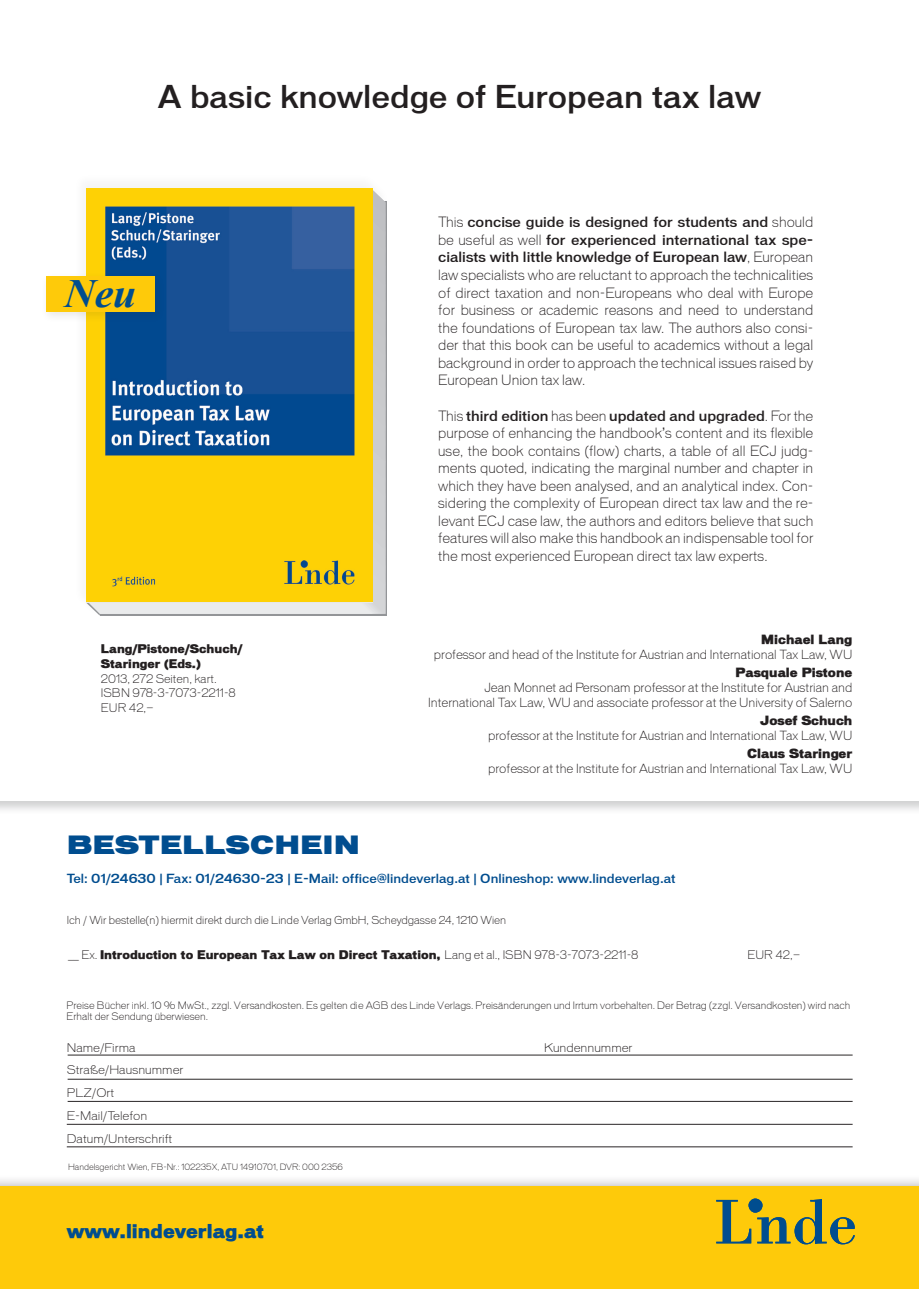
<style>
.page{position:relative;width:919px;height:1289px;background:#fff}
.page>*{position:absolute;margin:0;border:0;box-sizing:border-box;transform-origin:0 0}
.t1{font:italic 700 40.05px "Times New Roman";color:#004d8f;scale:1.04 1}
.t2{font:500 30px "Vonnes";color:#231f20}
.t3{font:900 expanded 24px "Vonnes";color:#004d8f;scale:.95 1}
.t4{font:900 18px "Vonnes";color:#004d8f}
.t5{font:300 13.5px/17.5px "Vonnes";color:#231f20;text-align:justify}
.t6{font:300 12px/15px "Vonnes";color:#231f20;text-align:right}
.t7{font:500 12px "Vonnes";color:#004d8f}
.t8{font:900 12px "Vonnes";color:#231f20}
.t9{font:300 11.4px/22.6px "Vonnes";color:#231f20;scale:1.06 1}
.t10{font:900 11.25px/14.7px "Vonnes";color:#231f20}
.t11{font:300 11.25px/14.7px "Vonnes";color:#231f20}
.t12{font:300 10.5px "Vonnes";color:#231f20}
.t13{font:300 9.75px/11.2px "Vonnes";color:#231f20}
.t14{font:300 8.25px "Vonnes";color:#231f20}
.s1{font-weight:500}
.s2{font-weight:300}
</style>
<div class="page">
<div style="left:0;top:1174px;width:918px;height:114px;background:#231f20;opacity:.37"></div>
<div style="left:0;top:1186px;width:918px;height:102px;background:#feca0a"></div>
<div style="left:0;top:759px;width:918px;height:56px;background:#6c6d70;opacity:.32"></div>
<div style="left:0;top:761px;width:918px;height:39px;background:#fff"></div>
<svg style="left:716px;top:1198px;width:138px;height:46px"></svg>
<hr style="left:68px;top:1054px;width:784px;height:1px;background:#231f20">
<hr style="left:68px;top:1078px;width:784px;height:1px;background:#231f20">
<hr style="left:68px;top:1101px;width:784px;height:1px;background:#231f20">
<hr style="left:67px;top:1123px;width:785px;height:1px;background:#231f20">
<hr style="left:67px;top:1146px;width:785px;height:1px;background:#231f20">
<div style="left:73px;top:173px;width:317px;height:443px;background:#231f20;opacity:.05"></div>
<svg style="left:345px;top:190px;width:41px;height:424px;background:#ceccc0"></svg>
<svg style="left:86px;top:602px;width:14px;height:13px"></svg>
<img style="left:86px;top:188px;width:286px;height:413px">
<div style="left:40px;top:271px;width:125px;height:53px;background:#231f20;opacity:.1"></div>
<div style="left:47px;top:276px;width:108px;height:36px;background:#feca0a"></div>
<h2 class="t2" style="left:158px;top:79px;width:604px">A basic knowledge of European tax law</h2>
<h1 class="t1" style="left:64px;top:266px;width:71px">Neu</h1>
<p class="t5" style="left:438px;top:213px;width:376px">This <span class="s1">concise guide is designed for students and</span> should be useful as well <span class="s1">for experienced international tax spe&shy;cialists with little knowledge of European law</span>, European law specialists who are reluctant to approach the technicalities of direct taxation and non-Europeans who deal with Europe for business or academic reasons and need to understand the foundations of European tax law. The authors also consi&shy;der that this book can be useful to academics without a legal background in order to approach the technical issues raised by European Union tax law.</p>
<p class="t5" style="left:438px;top:406px;width:376px">This <span class="s1">third edition</span> has been <span class="s1">updated and upgraded</span>. For the purpose of enhancing the handbook’s content and its flexible use, the book contains (flow) charts, a table of all ECJ judg&shy;ments quoted, indicating the marginal number and chapter in which they have been analysed, and an analytical index. Con&shy;sidering the complexity of European direct tax law and the re&shy;levant ECJ case law, the authors and editors believe that such features will also make this handbook an indispensable tool for the most experienced European direct tax law experts.</p>
<p class="t10" style="left:101px;top:641px;width:143px">Lang/Pistone/Schuch/<br>Staringer (Eds.)</p>
<p class="t11" style="left:101px;top:671px;width:136px">2013, 272 Seiten, kart.<br>ISBN 978-3-7073-2211-8<br>EUR 42,—</p>
<p class="t8" style="left:761px;top:632px;width:93px">Michael Lang</p>
<p class="t6" style="left:434px;top:647px;width:420px">professor and head of the Institute for Austrian and International Tax Law, WU</p>
<p class="t8" style="left:735px;top:665px;width:118px">Pasquale Pistone</p>
<p class="t6" style="left:428px;top:680px;width:425px">Jean Monnet ad Personam professor at the Institute for Austrian and<br>International Tax Law, WU and associate professor at the University of Salerno</p>
<p class="t8" style="left:760px;top:713px;width:94px">Josef Schuch</p>
<p class="t6" style="left:488px;top:728px;width:366px">professor at the Institute for Austrian and International Tax Law, WU</p>
<p class="t8" style="left:747px;top:746px;width:107px">Claus Staringer</p>
<p class="t6" style="left:488px;top:761px;width:366px">professor at the Institute for Austrian and International Tax Law, WU</p>
<h3 class="t3" style="left:67px;top:829px;width:310px">BESTELLSCHEIN</h3>
<p class="t7" style="left:67px;top:871px;width:610px">Tel: 01/24630 | Fax: 01/24630-23 | E-Mail: office@lindeverlag.at | Onlineshop: www.lindeverlag.at</p>
<p class="t12" style="left:67px;top:914px;width:441px">Ich / Wir bestelle(n) hiermit direkt durch die Linde Verlag GmbH, Scheydgasse 24, 1210 Wien</p>
<p class="t10" style="left:68px;top:946px;width:572px"><span class="s2">__ Ex.</span> Introduction to European Tax Law on Direct Taxation, <span class="s2">Lang et al., ISBN 978-3-7073-2211-8</span></p>
<p class="t11" style="left:747px;top:946px;width:55px">EUR 42,—</p>
<p class="t13" style="left:67px;top:999px;width:785px">Preise Bücher inkl. 10 % MwSt., zzgl. Versandkosten. Es gelten die AGB des Linde Verlags. Preisänderungen und Irrtum vorbehalten. Der Betrag (zzgl. Versandkosten) wird nach<br>Erhalt der Sendung überwiesen.</p>
<p class="t9" style="left:67px;top:1036px;width:66px">Name/Firma</p>
<p class="t9" style="left:544px;top:1036px;width:85px">Kundennummer</p>
<p class="t9" style="left:67px;top:1058px;width:111px">Straße/Hausnummer<br>PLZ/Ort<br>E-Mail/Telefon<br>Datum/Unterschrift</p>
<p class="t14" style="left:68px;top:1161px;width:276px">Handelsgericht Wien, FB-Nr.: 102235X, ATU 14910701, DVR: 000 2356</p>
<h3 class="t4" style="left:67px;top:1220px;width:199px">www.lindeverlag.at</h3>
</div>
